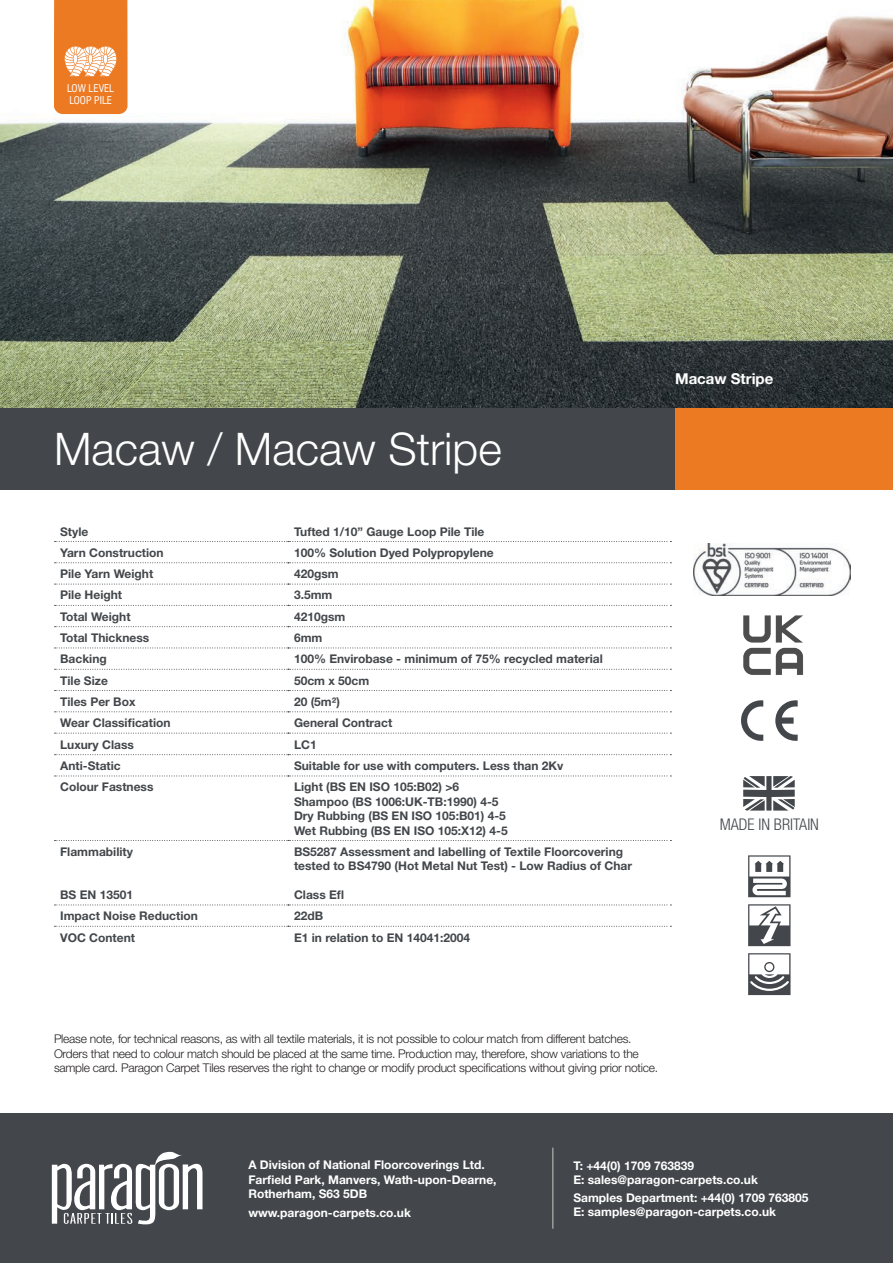
<style>
.page{position:relative;width:893px;height:1263px;background:#fff}
.page>*{position:absolute;margin:0;border:0;box-sizing:border-box;transform-origin:0 0}
.t1{font:300 45px "Helvetica Neue LT";color:#fff}
.t2{font:300 condensed 16.05px "Helvetica Neue LT";color:#43474b}
.t3{font:700 15px "Helvetica Neue LT";color:#fff}
.t4{font:700 12px/14.4px "Helvetica Neue LT";color:#43474b}
.t5{font:300 12px/14.4px "Helvetica Neue LT";letter-spacing:-.02em;color:#231f20}
.t6{font:700 12px/14.4px "Helvetica Neue LT";color:#fff}
.t7{font:condensed 10.5px/12.5px "Swiss 721 BT";color:#fff}
</style>
<div class="page">
<svg style="left:775px;top:700px;width:23px;height:41px"></svg>
<svg style="left:741px;top:700px;width:22px;height:41px"></svg>
<div style="left:0;top:1113px;width:893px;height:150px;background:#43474b"></div>
<svg style="left:55px;top:541px;width:616px;height:1px"></svg>
<svg style="left:55px;top:562px;width:616px;height:1px"></svg>
<svg style="left:55px;top:584px;width:616px;height:1px"></svg>
<svg style="left:55px;top:605px;width:616px;height:1px"></svg>
<svg style="left:55px;top:626px;width:616px;height:1px"></svg>
<svg style="left:55px;top:648px;width:616px;height:1px"></svg>
<svg style="left:55px;top:669px;width:616px;height:1px"></svg>
<svg style="left:55px;top:690px;width:616px;height:1px"></svg>
<svg style="left:55px;top:711px;width:616px;height:1px"></svg>
<svg style="left:55px;top:733px;width:616px;height:1px"></svg>
<svg style="left:55px;top:754px;width:616px;height:1px"></svg>
<svg style="left:55px;top:776px;width:616px;height:1px"></svg>
<svg style="left:55px;top:840px;width:616px;height:1px"></svg>
<svg style="left:55px;top:904px;width:616px;height:1px"></svg>
<svg style="left:55px;top:926px;width:616px;height:1px"></svg>
<svg style="left:52px;top:1151px;width:150px;height:74px"></svg>
<hr style="left:552px;top:1148px;width:2px;height:81px;background:#9d9c9c">
<img style="left:0;top:0;width:893px;height:409px">
<div style="left:0;top:409px;width:893px;height:81px;background:#43474b"></div>
<svg style="left:743px;top:776px;width:52px;height:34px"></svg>
<div style="left:675px;top:409px;width:218px;height:81px;background:#ec7a23"></div>
<svg style="left:54px;top:0;width:74px;height:114px;background:#ee893d"></svg>
<svg style="left:748px;top:904px;width:42px;height:42px"></svg>
<svg style="left:748px;top:953px;width:42px;height:42px"></svg>
<svg style="left:748px;top:855px;width:42px;height:42px"></svg>
<img style="left:743px;top:615px;width:60px;height:60px">
<img style="left:693px;top:544px;width:157px;height:52px">
<p class="t7" style="left:67px;top:82px;width:48px">LOW LEVEL<br>LOOP PILE</p>
<h1 class="t1" style="left:54px;top:421px;width:449px">Macaw / Macaw Stripe</h1>
<p class="t4" style="left:60px;top:524px;width:30px">Style</p>
<p class="t4" style="left:294px;top:524px;width:192px">Tufted 1/10” Gauge Loop Pile Tile</p>
<p class="t4" style="left:60px;top:545px;width:105px">Yarn Construction</p>
<p class="t4" style="left:294px;top:545px;width:201px">100% Solution Dyed Polypropylene</p>
<p class="t4" style="left:60px;top:566px;width:95px">Pile Yarn Weight</p>
<p class="t4" style="left:294px;top:566px;width:46px">420gsm</p>
<p class="t4" style="left:60px;top:588px;width:63px">Pile Height</p>
<p class="t4" style="left:294px;top:588px;width:40px">3.5mm</p>
<p class="t4" style="left:60px;top:609px;width:72px">Total Weight</p>
<p class="t4" style="left:294px;top:609px;width:53px">4210gsm</p>
<p class="t4" style="left:60px;top:630px;width:91px">Total Thickness</p>
<p class="t4" style="left:294px;top:630px;width:30px">6mm</p>
<p class="t4" style="left:60px;top:651px;width:48px">Backing</p>
<p class="t4" style="left:294px;top:651px;width:310px">100% Envirobase - minimum of 75% recycled material</p>
<p class="t4" style="left:60px;top:673px;width:49px">Tile Size</p>
<p class="t4" style="left:294px;top:673px;width:77px">50cm x 50cm</p>
<p class="t4" style="left:60px;top:694px;width:77px">Tiles Per Box</p>
<p class="t4" style="left:294px;top:694px;width:48px">20 (5m²)</p>
<p class="t4" style="left:60px;top:715px;width:112px">Wear Classification</p>
<p class="t4" style="left:294px;top:715px;width:100px">General Contract</p>
<p class="t4" style="left:60px;top:737px;width:75px">Luxury Class</p>
<p class="t4" style="left:294px;top:737px;width:24px">LC1</p>
<p class="t4" style="left:60px;top:758px;width:62px">Anti-Static</p>
<p class="t4" style="left:294px;top:758px;width:271px">Suitable for use with computers. Less than 2Kv</p>
<p class="t4" style="left:60px;top:779px;width:95px">Colour Fastness</p>
<p class="t4" style="left:294px;top:779px;width:215px">Light (BS EN ISO 105:B02) &gt;6<br>Shampoo (BS 1006:UK-TB:1990) 4-5<br>Dry Rubbing (BS EN ISO 105:B01) 4-5<br>Wet Rubbing (BS EN ISO 105:X12) 4-5</p>
<p class="t4" style="left:60px;top:844px;width:74px">Flammability</p>
<p class="t4" style="left:60px;top:887px;width:74px">BS EN 13501</p>
<p class="t4" style="left:294px;top:844px;width:340px">BS5287 Assessment and labelling of Textile Floorcovering tested to BS4790 (Hot Metal Nut Test) - Low Radius of Char</p>
<p class="t4" style="left:294px;top:887px;width:52px">Class Efl</p>
<p class="t4" style="left:60px;top:908px;width:139px">Impact Noise Reduction</p>
<p class="t4" style="left:294px;top:908px;width:31px">22dB</p>
<p class="t4" style="left:60px;top:930px;width:76px">VOC Content</p>
<p class="t4" style="left:294px;top:930px;width:178px">E1 in relation to EN 14041:2004</p>
<p class="t3" style="left:675px;top:369px;width:100px">Macaw Stripe</p>
<h2 class="t2" style="left:720px;top:815px;width:101px">MADE IN BRITAIN</h2>
<p class="t5" style="left:54px;top:1032px;width:606px">Please note, for technical reasons, as with all textile materials, it is not possible to colour match from different batches.<br>Orders that need to colour match should be placed at the same time. Production may, therefore, show variations to the sample card. Paragon Carpet Tiles reserves the right to change or modify product specifications without giving prior notice.</p>
<p class="t6" style="left:248px;top:1157px;width:250px">A Division of National Floorcoverings Ltd.<br>Farfield Park, Manvers, Wath-upon-Dearne,<br>Rotherham, S63 5DB</p>
<p class="t6" style="left:248px;top:1205px;width:164px">www.paragon-carpets.co.uk</p>
<p class="t6" style="left:573px;top:1158px;width:186px">T: +44(0) 1709 763839<br>E: sales@paragon-carpets.co.uk</p>
<p class="t6" style="left:573px;top:1190px;width:237px">Samples Department: +44(0) 1709 763805<br>E: samples@paragon-carpets.co.uk</p>
</div>
